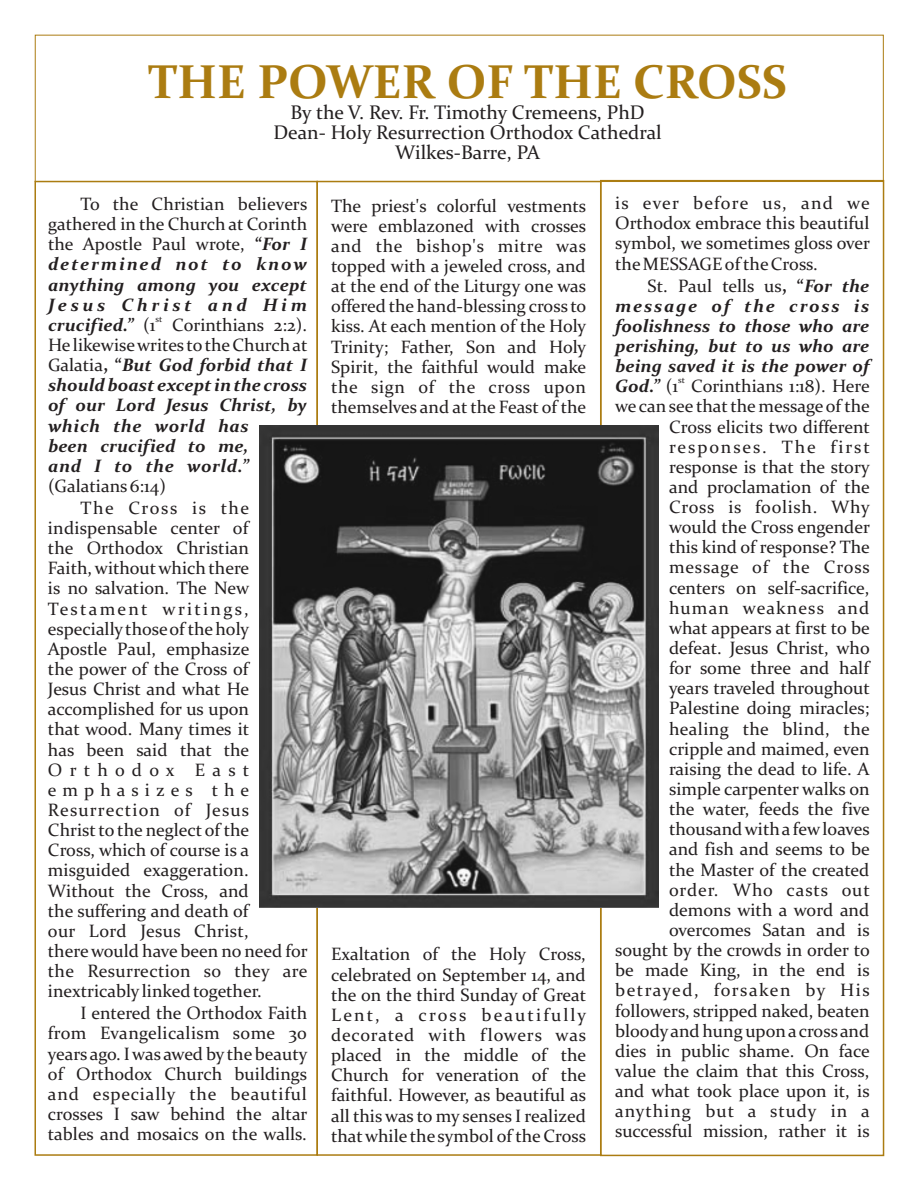
<style>
.page{position:relative;width:918px;height:1188px;background:#fff}
.page>*{position:absolute;margin:0;border:0;box-sizing:border-box;transform-origin:0 0}
.t1{font:700 47.85px "Constantia";color:#ab7c11}
.t2{font:19.8px/20.1px "Constantia";color:#231f20;text-align:center}
.t3{font:18px/20.1px "Constantia";color:#231f20;text-align:justify}
.t4{font:italic 700 18px/20.1px "Constantia";color:#231f20}
.t5{font:18px/21.9px "Constantia";letter-spacing:.075em;color:#231f20}
.t6{font:9px "Constantia";color:#231f20}
.s1{font-weight:700}
.s2{font-weight:700;font-style:italic}
.s3{font-weight:400;font-style:normal}
.s4{font-style:normal}
</style>
<div class="page">
<div style="left:35px;top:35px;width:848px;height:147px;border:1px solid #ab7c11"></div>
<img style="left:260px;top:425px;width:398px;height:482px">
<h1 class="t1" style="left:148px;top:62px;width:641px">THE POWER OF THE CROSS</h1>
<p class="t2" style="left:273px;top:104px;width:390px">By the V. Rev. Fr. Timothy Cremeens, PhD<br>Dean- Holy Resurrection Orthodox Cathedral<br>Wilkes-Barre, PA</p>
<p class="t3" style="left:48px;top:195px;width:261px;text-indent:32px">To the Christian believers gathered in the Church at Corinth the Apostle Paul wrote, <span class="s1">“</span><span class="s2">For I determined not to know anything among you except Jesus Christ and Him</span></p>
<p class="t6" style="left:156px;top:315px;width:8px">st</p>
<p class="t4" style="left:48px;top:316px;width:261px">crucified.” <span class="s3">(1 Corinthians 2:2).<br>He likewisewrites totheChurchat<br>Galatia</span><span class="s4">, “</span>But God forbid that I should boast except in the cross of our Lord Jesus Christ, by which the world has<br>been crucified to me,<br>and I to the world.”</p>
<p class="t5" style="left:80px;top:476px;width:170px;text-indent:-32px">(Galatians6:14)<br>The Cross is the</p>
<p class="t3" style="left:48px;top:519px;width:261px;text-align:left">indispensable center of<br>the Orthodox Christian<br>Faith, withoutwhich there<br>is no salvation. The New<br>Testament writings, especiallythoseoftheholy<br>Apostle Paul, emphasize<br>the power of the Cross of<br>Jesus Christ and what He accomplished for us upon<br>that wood. Many times it<br>has been said that the<br>Orthodox East emphasizes the<br>Resurrection of Jesus<br>Christ to the neglect of the<br>Cross, which of course is a misguided exaggeration.<br>Without the Cross, and<br>the suffering and death of<br>our Lord Jesus Christ, therewould have been no need for the Resurrection so they are inextricably linked together.</p>
<p class="t3" style="left:48px;top:1005px;width:261px;text-indent:32px">I entered the Orthodox Faith from Evangelicalism some 30 yearsago. I wasawed by thebeauty of Orthodox Church buildings and especially the beautiful crosses I saw behind the altar tables and mosaics on the walls.</p>
<p class="t3" style="left:331px;top:197px;width:257px">The priest's colorful vestments were emblazoned with crosses and the bishop's mitre was topped with a jeweled cross, and at the end of the Liturgy one was offered thehand-blessing cross to kiss. At each mention of the Holy Trinity; Father, Son and Holy Spirit, the faithful would make the sign of the cross upon themselves and at the Feast of the</p>
<p class="t3" style="left:331px;top:946px;width:257px">Exaltation of the Holy Cross, celebrated on September 14, and the on the third Sunday of Great Lent, a cross beautifully decorated with flowers was placed in the middle of the Church for veneration of the faithful. However, as beautiful as all this was to my senses I realized thatwhile the symbol of theCross</p>
<p class="t3" style="left:615px;top:195px;width:256px">is ever before us, and we Orthodox embrace this beautiful symbol, we sometimes gloss over theMESSAGE oftheCross.</p>
<p class="t4" style="left:615px;top:277px;width:256px;text-align:justify;text-indent:32px"><span class="s3">St. Paul tells us</span><span class="s4">, “</span>For the message of the cross is foolishness to those who are perishing, but to us who are being saved it is the power of</p>
<p class="t6" style="left:678px;top:376px;width:8px">st</p>
<p class="t3" style="left:615px;top:378px;width:256px;text-align:right"><span class="s2">God.”</span> (1 Corinthians 1:18). Here we cansee thatthe messageof the<br>Cross elicits two different responses. The first response is that the story<br>and proclamation of the<br>Cross is foolish. Why<br>would the Cross engender<br>this kind of response? The message of the Cross centers on self-sacrifice, human weakness and<br>what appears at first to be defeat. Jesus Christ, who<br>for some three and half<br>years traveled throughout<br>Palestine doing miracles; healing the blind, the cripple and maimed, even raising the dead to life. A simple carpenter walks on<br>the water, feeds the five thousand witha fewloaves<br>and fish and seems to be<br>the Master of the created<br>order. Who casts out demons with a word and overcomes Satan and is sought by the crowds in order to be made King, in the end is betrayed, forsaken by His followers, stripped naked, beaten bloodyand hung uponacrossand dies in public shame. On face value the claim that this Cross, and what took place upon it, is anything but a study in a successful mission, rather it is</p>
</div>
